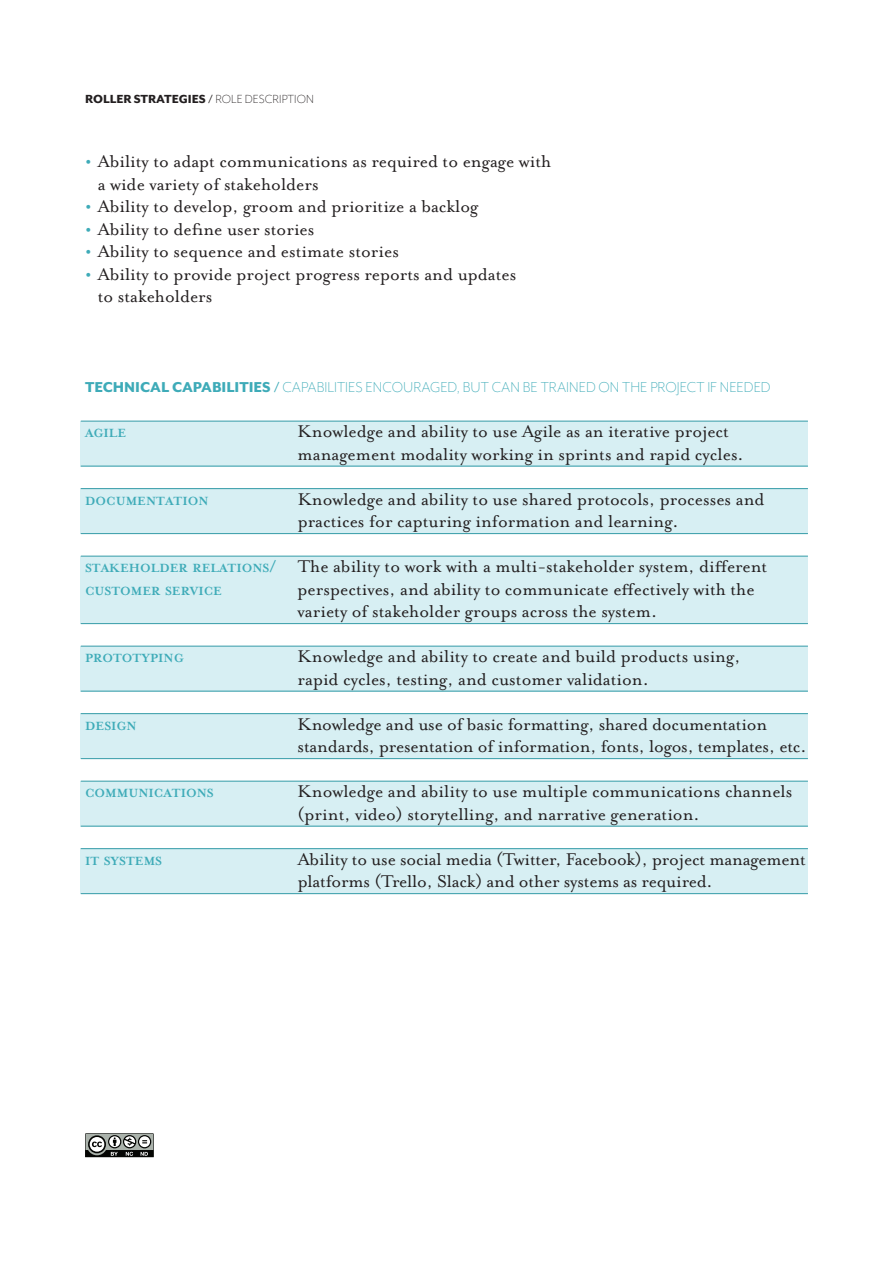
<style>
.page{position:relative;width:893px;height:1263px;background:#fff}
.page>*{position:absolute;margin:0;border:0;box-sizing:border-box;transform-origin:0 0}
.t1{font:19.5px/22.5px "Mrs Eaves OT";color:#231f20}
.t2{font:300 16.5px "Mr Eaves Mod OT";color:#3eabb8}
.t3{font:700 13.65px "Mrs Eaves OT";color:#3eabb8}
.t4{font:800 13.5px "Mr Eaves Mod OT";color:#231f20}
.s1{font-weight:300}
.s2{font-weight:700;color:#3eabb8}
.s3{font-weight:800}
.s4{font-weight:700;font-size:13.65px;color:#3eabb8}
</style>
<div class="page">
<svg style="left:85px;top:1133px;width:69px;height:25px;background:#797b78"></svg>
<div style="left:81px;top:421px;width:727px;height:45px;background:#d7eff3"></div>
<hr style="left:81px;top:421px;width:727px;height:1px;background:#369ca8">
<hr style="left:81px;top:466px;width:727px;height:1px;background:#369ca8">
<div style="left:81px;top:488px;width:727px;height:46px;background:#d7eff3"></div>
<hr style="left:81px;top:488px;width:727px;height:1px;background:#369ca8">
<hr style="left:81px;top:533px;width:727px;height:1px;background:#369ca8">
<div style="left:81px;top:556px;width:727px;height:68px;background:#d7eff3"></div>
<hr style="left:81px;top:556px;width:727px;height:1px;background:#369ca8">
<hr style="left:81px;top:623px;width:727px;height:1px;background:#369ca8">
<div style="left:81px;top:646px;width:727px;height:45px;background:#d7eff3"></div>
<hr style="left:81px;top:646px;width:727px;height:1px;background:#369ca8">
<hr style="left:81px;top:691px;width:727px;height:1px;background:#369ca8">
<div style="left:81px;top:713px;width:727px;height:46px;background:#d7eff3"></div>
<hr style="left:81px;top:713px;width:727px;height:1px;background:#369ca8">
<hr style="left:81px;top:758px;width:727px;height:1px;background:#369ca8">
<div style="left:81px;top:781px;width:727px;height:45px;background:#d7eff3"></div>
<hr style="left:81px;top:781px;width:727px;height:1px;background:#369ca8">
<hr style="left:81px;top:826px;width:727px;height:1px;background:#369ca8">
<div style="left:81px;top:848px;width:727px;height:46px;background:#d7eff3"></div>
<hr style="left:81px;top:848px;width:727px;height:1px;background:#369ca8">
<hr style="left:81px;top:893px;width:727px;height:1px;background:#369ca8">
<p class="t4" style="left:85px;top:91px;width:230px">ROLLER STRATEGIES / <span class="s1">ROLE DESCRIPTION</span></p>
<p class="t1" style="left:98px;top:150px;width:455px;text-indent:-12px"><span class="s2">•</span> Ability to adapt communications as required to engage with a wide variety of stakeholders</p>
<p class="t1" style="left:86px;top:195px;width:394px"><span class="s2">•</span> Ability to develop, groom and prioritize a backlog</p>
<p class="t1" style="left:86px;top:217px;width:230px"><span class="s2">•</span> Ability to define user stories</p>
<p class="t1" style="left:86px;top:240px;width:315px"><span class="s2">•</span> Ability to sequence and estimate stories</p>
<p class="t1" style="left:98px;top:262px;width:420px;text-indent:-12px"><span class="s2">•</span> Ability to provide project progress reports and updates to stakeholders</p>
<p class="t2" style="left:85px;top:378px;width:687px"><span class="s3">TECHNICAL CAPABILITIES /</span> CAPABILITIES ENCOURAGED, BUT CAN BE TRAINED ON THE PROJECT IF NEEDED</p>
<p class="t3" style="left:85px;top:425px;width:43px">AGILE</p>
<p class="t1" style="left:298px;top:420px;width:448px">Knowledge and ability to use Agile as an iterative project management modality working in sprints and rapid cycles.</p>
<p class="t3" style="left:85px;top:493px;width:125px">DOCUMENTATION</p>
<p class="t1" style="left:298px;top:487px;width:468px">Knowledge and ability to use shared protocols, processes and practices for capturing information and learning.</p>
<p class="t1" style="left:85px;top:555px;width:684px"><span class="s4">STAKEHOLDER RELATIONS</span><span class="s2">/</span> The ability to work with a multi-stakeholder system, different</p>
<p class="t3" style="left:85px;top:583px;width:138px">CUSTOMER SERVICE</p>
<p class="t1" style="left:298px;top:577px;width:458px">perspectives, and ability to communicate effectively with the variety of stakeholder groups across the system.</p>
<p class="t3" style="left:85px;top:650px;width:100px">PROTOTYPING</p>
<p class="t1" style="left:298px;top:645px;width:444px">Knowledge and ability to create and build products using, rapid cycles, testing, and customer validation.</p>
<p class="t3" style="left:85px;top:718px;width:53px">DESIGN</p>
<p class="t1" style="left:298px;top:712px;width:510px">Knowledge and use of basic formatting, shared documentation standards, presentation of information, fonts, logos, templates, etc.</p>
<p class="t3" style="left:85px;top:785px;width:130px">COMMUNICATIONS</p>
<p class="t1" style="left:298px;top:780px;width:496px">Knowledge and ability to use multiple communications channels (print, video) storytelling, and narrative generation.</p>
<p class="t3" style="left:85px;top:853px;width:79px">IT SYSTEMS</p>
<p class="t1" style="left:298px;top:847px;width:510px">Ability to use social media (Twitter, Facebook), project management platforms (Trello, Slack) and other systems as required.</p>
</div>
